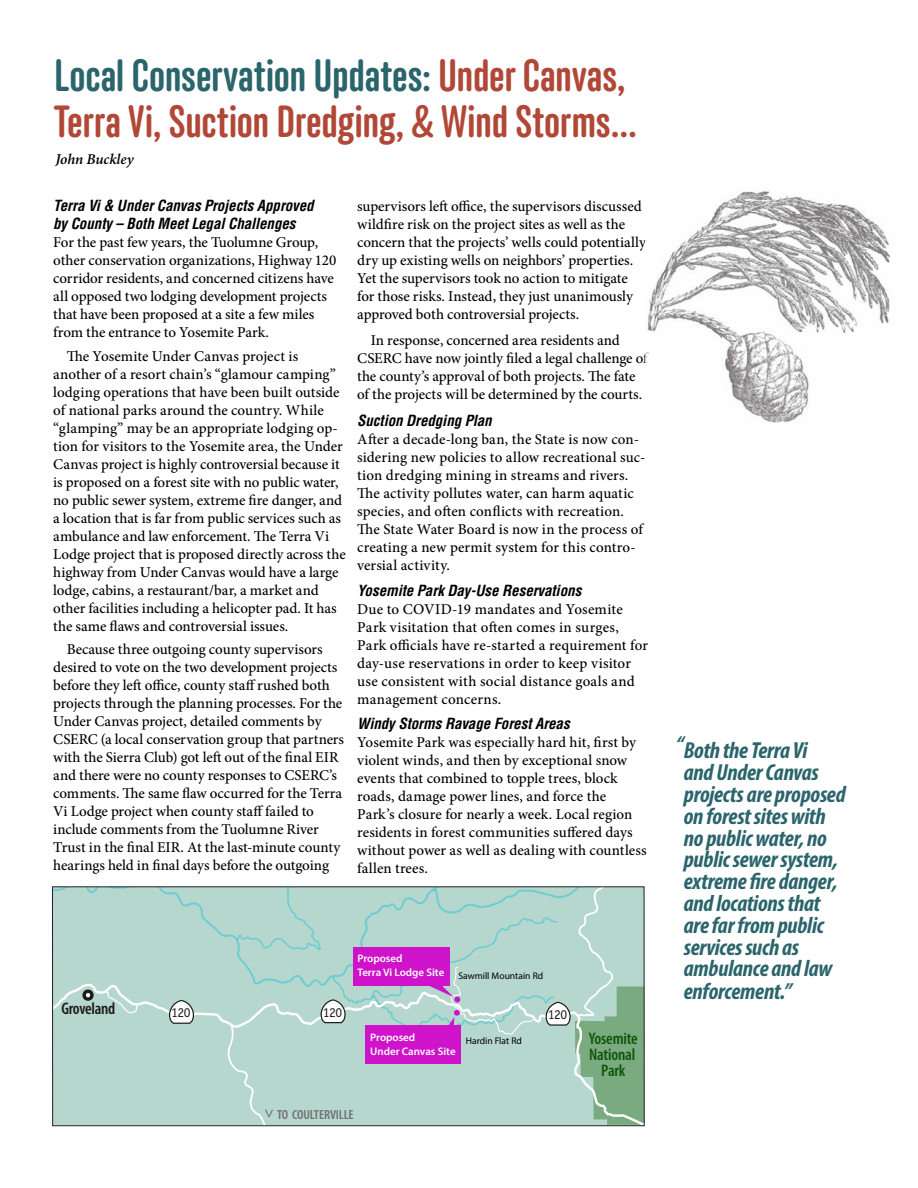
<style>
.page{position:relative;width:918px;height:1188px;background:#fff}
.page>*{position:absolute;margin:0;border:0;box-sizing:border-box;transform-origin:0 0}
.t1{font:500 45px/45.8px "Anchor";letter-spacing:-.005em;color:#b14837}
.t2{font:italic 700 condensed 23.25px/21.9px "Myriad Pro";letter-spacing:-.01em;color:#2b656c}
.t3{font:600 condensed 16.8px/16px "Myriad Pro";letter-spacing:-.01em;color:#10560a;text-align:center}
.t4{font:600 condensed 16.8px "Myriad Pro";letter-spacing:-.015em;color:#1c1c1a}
.t5{font:500 15px/18px "Minion Pro";color:#000}
.t6{font:italic 700 condensed 15px/18px "Helvetica";letter-spacing:-.005em;color:#000}
.t7{font:italic 600 15px "Minion Pro";letter-spacing:-.005em;color:#000}
.t8{font:13.5px "Officina San ITC";letter-spacing:-.035em;color:#1c1c1a}
.t9{font:600 condensed 13.2px "Myriad Pro";letter-spacing:-.01em;color:#727171;scale:1.04 1}
.t10{font:600 10.95px/13.2px "Myriad Pro";color:#fff}
.t11{font:9.6px "Myriad Pro";color:#000}
.s1{color:#2b656c}
</style>
<div class="page">
<div style="left:54px;top:888px;width:171px;height:94px;background:#b5d7cd"></div>
<div style="left:54px;top:982px;width:171px;height:142px;background:#b5d7cd"></div>
<svg style="left:168px;top:999px;width:27px;height:26px"></svg>
<svg style="left:225px;top:888px;width:418px;height:236px;background:#b3c5c8"></svg>
<div style="left:52px;top:886px;width:593px;height:240px;border:1px solid #231f20"></div>
<img style="left:647px;top:191px;width:243px;height:231px">
<h1 class="t1" style="left:54px;top:52px;width:584px"><span class="s1">Local Conservation Updates:</span> Under Canvas,<br>Terra Vi, Suction Dredging, &amp; Wind Storms…</h1>
<p class="t7" style="left:56px;top:149px;width:80px">John Buckley</p>
<p class="t6" style="left:53px;top:197px;width:262px">Terra Vi &amp; Under Canvas Projects Approved by County – Both Meet Legal Challenges</p>
<p class="t5" style="left:53px;top:233px;width:285px">For the past few years, the Tuolumne Group, other conservation organizations, Highway 120 corridor residents, and concerned citizens have all opposed two lodging development projects that have been proposed at a site a few miles from the entrance to Yosemite Park.</p>
<p class="t5" style="left:53px;top:347px;width:294px;text-indent:14px">The Yosemite Under Canvas project is another of a resort chain’s “glamour camping” lodging operations that have been built outside of national parks around the country. While “glamping” may be an appropriate lodging op&shy;tion for visitors to the Yosemite area, the Under Canvas project is highly controversial because it is proposed on a forest site with no public water, no public sewer system, extreme fire danger, and a location that is far from public services such as ambulance and law enforcement. The Terra Vi Lodge project that is proposed directly across the highway from Under Canvas would have a large lodge, cabins, a restaurant/bar, a market and other facilities including a helicopter pad. It has the same flaws and controversial issues.</p>
<p class="t5" style="left:53px;top:640px;width:292px;text-indent:14px">Because three outgoing county supervisors desired to vote on the two development projects before they left office, county staff rushed both projects through the planning processes. For the Under Canvas project, detailed comments by CSERC (a local conservation group that partners with the Sierra Club) got left out of the final EIR and there were no county responses to CSERC’s comments. The same flaw occurred for the Terra Vi Lodge project when county staff failed to include comments from the Tuolumne River Trust in the final EIR. At the last-minute county hearings held in final days before the outgoing</p>
<p class="t5" style="left:357px;top:198px;width:290px">supervisors left office, the supervisors discussed wildfire risk on the project sites as well as the concern that the projects’ wells could potentially dry up existing wells on neighbors’ properties.<br>Yet the supervisors took no action to mitigate for those risks. Instead, they just unanimously approved both controversial projects.</p>
<p class="t5" style="left:357px;top:331px;width:292px;text-indent:14px">In response, concerned area residents and CSERC have now jointly filed a legal challenge of the county’s approval of both projects. The fate of the projects will be determined by the courts.</p>
<p class="t6" style="left:357px;top:411px;width:136px">Suction Dredging Plan</p>
<p class="t5" style="left:357px;top:430px;width:290px">After a decade-long ban, the State is now con&shy;sidering new policies to allow recreational suc&shy;tion dredging mining in streams and rivers.<br>The activity pollutes water, can harm aquatic species, and often conflicts with recreation.<br>The State Water Board is now in the process of creating a new permit system for this contro&shy;versial activity.</p>
<p class="t6" style="left:357px;top:581px;width:226px">Yosemite Park Day-Use Reservations</p>
<p class="t5" style="left:357px;top:600px;width:292px">Due to COVID-19 mandates and Yosemite Park visitation that often comes in surges, Park officials have re-started a requirement for day-use reservations in order to keep visitor use consistent with social distance goals and management concerns.</p>
<p class="t6" style="left:357px;top:715px;width:214px">Windy Storms Ravage Forest Areas</p>
<p class="t5" style="left:357px;top:733px;width:291px">Yosemite Park was especially hard hit, first by violent winds, and then by exceptional snow events that combined to topple trees, block roads, damage power lines, and force the Park’s closure for nearly a week. Local region residents in forest communities suffered days without power as well as dealing with countless fallen trees.</p>
<p class="t10" style="left:357px;top:952px;width:88px">Proposed<br>Terra Vi Lodge Site</p>
<p class="t11" style="left:458px;top:970px;width:86px">Sawmill Mountain Rd</p>
<p class="t4" style="left:61px;top:998px;width:56px">Groveland</p>
<p class="t8" style="left:171px;top:1005px;width:21px">120</p>
<p class="t8" style="left:323px;top:1005px;width:21px">120</p>
<p class="t8" style="left:548px;top:1007px;width:21px">120</p>
<p class="t10" style="left:370px;top:1031px;width:87px">Proposed<br>Under Canvas Site</p>
<p class="t11" style="left:466px;top:1035px;width:58px">Hardin Flat Rd</p>
<p class="t9" style="left:277px;top:1106px;width:75px">TO COULTERVILLE</p>
<p class="t3" style="left:589px;top:1030px;width:51px">Yosemite<br>National<br>Park</p>
<h2 class="t2" style="left:676px;top:733px;width:9px">“</h2>
<h2 class="t2" style="left:684px;top:739px;width:163px">Both the Terra Vi<br>and Under Canvas projects are proposed on forest sites with no public water, no public sewer system, extreme fire danger, and locations that are far from public services such as ambulance and law enforcement.”</h2>
</div>
